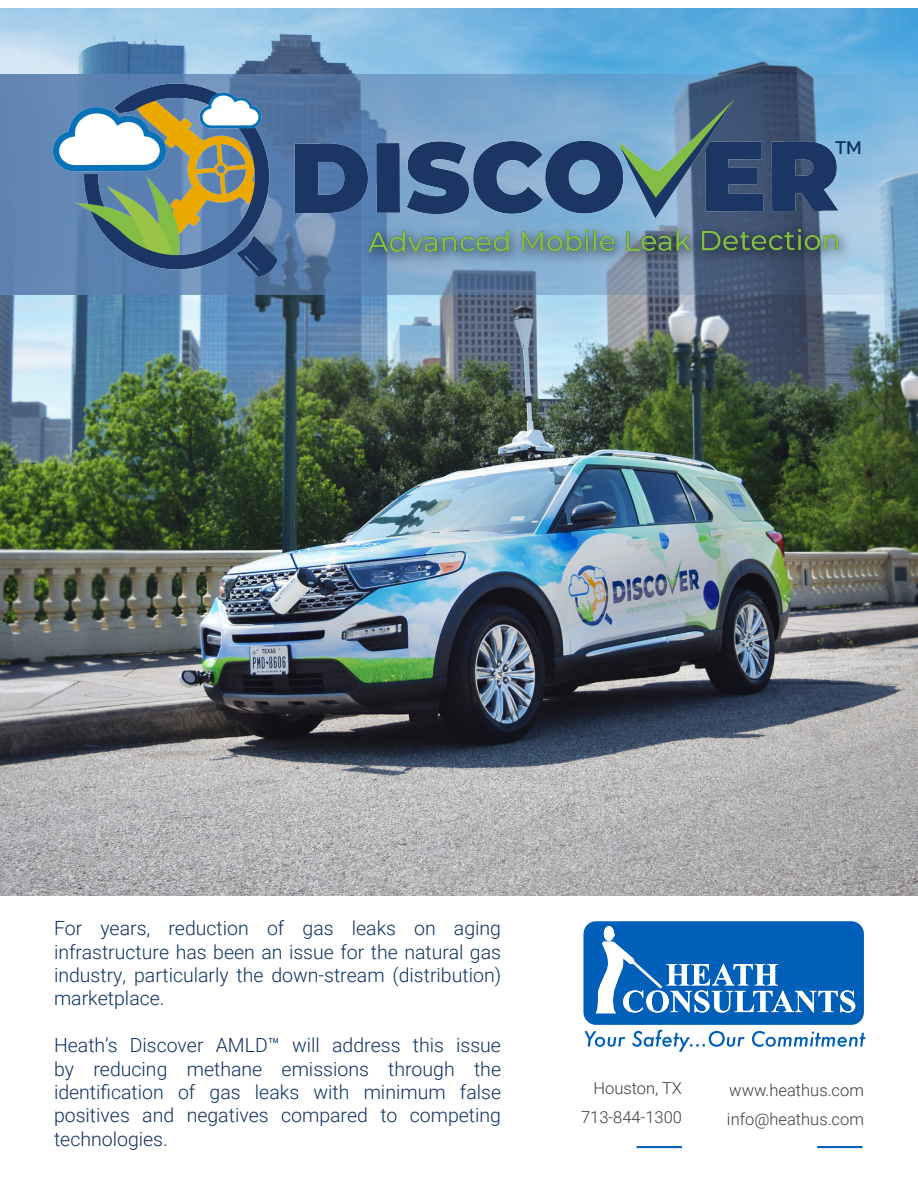
<style>
.page{position:relative;width:918px;height:1188px;background:#fff}
.page>*{position:absolute;margin:0;border:0;box-sizing:border-box;transform-origin:0 0}
.Subtilte_2{font:300 19.5px/23.4px "Roboto";color:#0d3166;text-align:justify}
.t1{font:600 18px "Raleway";color:#0d3166}
.Caption_Left{font:300 16.5px "Roboto";color:#3e3e3f}
</style>
<div class="page">
<img style="left:0;top:8px;width:918px;height:888px">
<hr style="left:637px;top:1146px;width:45px;height:2px;background:#005fb9">
<hr style="left:817px;top:1146px;width:46px;height:2px;background:#005fb9">
<svg style="left:583px;top:921px;width:282px;height:131px"></svg>
<svg style="left:0;top:74px;width:918px;height:221px;background:#78a3ca"></svg>
<img style="left:44px;top:74px;width:810px;height:221px">
<p class="t1" style="left:835px;top:138px;width:28px">TM</p>
<p class="Subtilte_2" style="left:54px;top:916px;width:449px">For years, reduction of gas leaks on aging infrastructure has been an issue for the natural gas industry, particularly the down-stream (distribution) marketplace.</p>
<p class="Subtilte_2" style="left:54px;top:1033px;width:449px">Heath’s Discover AMLD™ will address this issue by reducing methane emissions through the identification of gas leaks with minimum false positives and negatives compared to competing technologies.</p>
<p class="Caption_Left" style="left:593px;top:1076px;width:90px">Houston, TX</p>
<p class="Caption_Left" style="left:581px;top:1105px;width:102px">713-844-1300</p>
<p class="Caption_Left" style="left:729px;top:1079px;width:136px">www.heathus.com</p>
<p class="Caption_Left" style="left:727px;top:1107px;width:139px">info@heathus.com</p>
</div>
